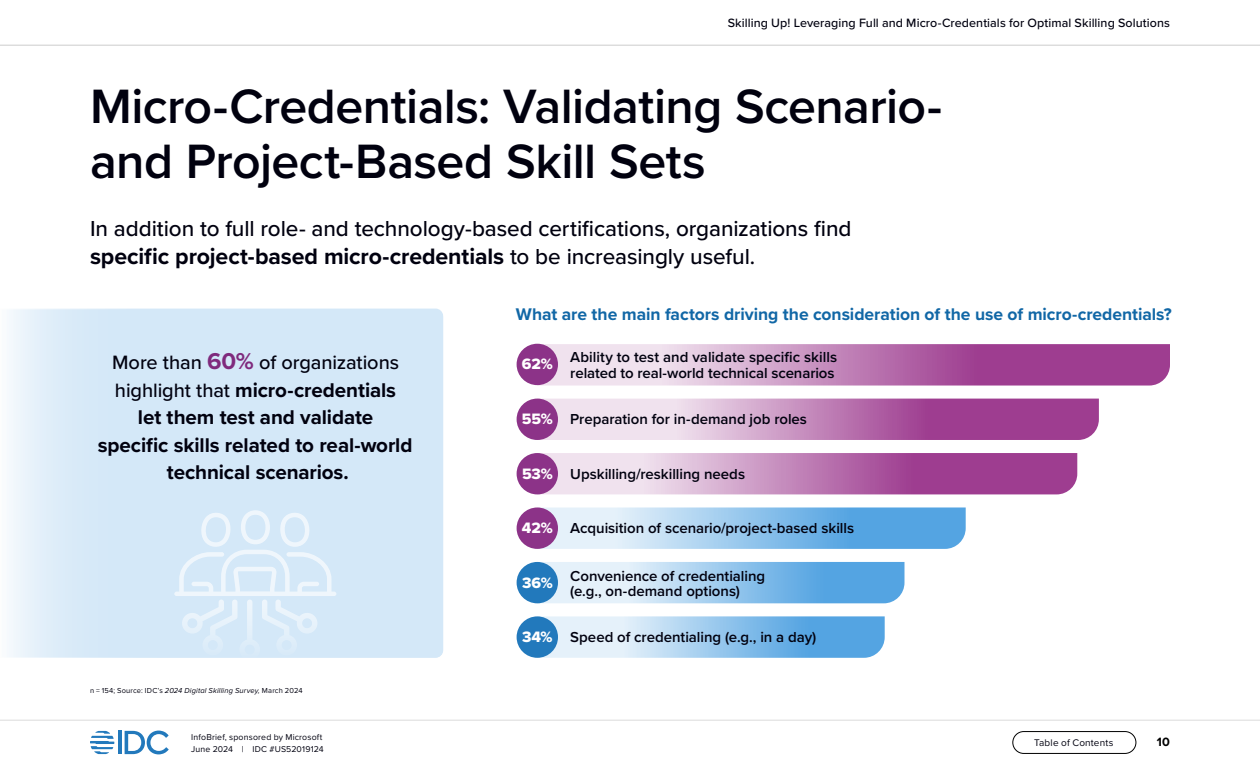
<style>
.page{position:relative;width:1260px;height:765px;background:#fff}
.page>*{position:absolute;margin:0;border:0;box-sizing:border-box;transform-origin:0 0}
.t1{font:600 50px/55px "Proxima Nova";letter-spacing:-.01em;color:#01010f}
.t2{font:700 23.12px "Proxima Nova";letter-spacing:-.005em;color:#01010f}
.t3{font:500 22.5px "Proxima Nova";letter-spacing:-.005em;color:#01010f}
.t4{font:700 20.62px/27.5px "Proxima Nova";letter-spacing:-.005em;color:#01010f;text-align:center}
.t5{font:500 20px "Proxima Nova";letter-spacing:-.005em;color:#01010f}
.t6{font:700 17.5px "Proxima Nova";letter-spacing:-.005em;color:#1167a6}
.t7{font:15.62px "Proxima Nova Extrabld";letter-spacing:-.005em;color:#fff}
.t8{font:600 15px/15.6px "Proxima Nova";letter-spacing:-.005em;color:#01010f}
.t9{font:500 12.5px "Proxima Nova";letter-spacing:.005em;color:#01010f}
.t10{font:700 12.5px "Proxima Nova";color:#000}
.t11{font:10px "Proxima Nova";letter-spacing:.015em;color:#01010f}
.t12{font:8.75px/12.5px "Proxima Nova";letter-spacing:.02em;color:#01010f}
.t13{font:7.5px "Proxima Nova";letter-spacing:.025em;color:#01010f}
.s1{font-weight:500;font-size:22.5px}
.s2{font-weight:700;font-size:23.75px;color:#7f2a7d}
.s3{font-weight:500;font-size:20px}
.s4{font-style:italic}
</style>
<div class="page">
<hr style="left:0;top:720px;width:1260px;height:1px;background:#dbdbdb">
<hr style="left:118px;top:731px;width:4px;height:23px;background:#2279bc">
<svg style="left:125px;top:731px;width:44px;height:23px"></svg>
<svg style="left:90px;top:731px;width:24px;height:23px"></svg>
<div style="left:1013px;top:731px;width:123px;height:23px;border:1px solid #000;border-radius:11px"></div>
<hr style="left:0;top:45px;width:1260px;height:1px;background:#ccc">
<svg style="left:9px;top:310px;width:434px;height:348px;background:#d7eaf8"></svg>
<svg style="left:542px;top:562px;width:362px;height:41px;background:#9bc9ed"></svg>
<svg style="left:542px;top:616px;width:343px;height:42px;background:#9ccaed"></svg>
<svg style="left:542px;top:507px;width:424px;height:42px;background:#95c6ec"></svg>
<svg style="left:542px;top:453px;width:535px;height:41px;background:#c184b8"></svg>
<svg style="left:542px;top:399px;width:557px;height:41px;background:#c388bb"></svg>
<svg style="left:537px;top:344px;width:633px;height:42px;background:#c286b9"></svg>
<div style="left:517px;top:562px;width:41px;height:41px;background:#2279bc;border-radius:50%"></div>
<div style="left:517px;top:616px;width:41px;height:42px;background:#2279bc;border-radius:50%"></div>
<div style="left:517px;top:344px;width:41px;height:41px;background:#8c3388;border-radius:50%"></div>
<div style="left:517px;top:399px;width:41px;height:41px;background:#8c3388;border-radius:50%"></div>
<div style="left:517px;top:453px;width:41px;height:41px;background:#8c3388;border-radius:50%"></div>
<div style="left:517px;top:507px;width:41px;height:42px;background:#8c3388;border-radius:50%"></div>
<svg style="left:174px;top:510px;width:162px;height:148px;background:#d9eaf8"></svg>
<p class="t9" style="left:728px;top:15px;width:444px">Skilling Up! Leveraging Full and Micro-Credentials for Optimal Skilling Solutions</p>
<h1 class="t1" style="left:90px;top:80px;width:854px">Micro-Credentials: Validating Scenario&shy;and Project-Based Skill Sets</h1>
<h3 class="t3" style="left:90px;top:215px;width:763px">In addition to full role- and technology-based certifications, organizations find</h3>
<h2 class="t2" style="left:90px;top:239px;width:667px">specific project-based micro-credentials <span class="s1">to be increasingly useful.</span></h2>
<h3 class="t5" style="left:112px;top:351px;width:289px">More than <span class="s2">60%</span> of organizations</h3>
<h3 class="t4" style="left:98px;top:376px;width:316px"><span class="s3">highlight that</span> micro-credentials<br>let them test and validate<br>specific skills related to real-world technical scenarios.</h3>
<p class="t13" style="left:90px;top:686px;width:214px">n = 154; Source: IDC’s <span class="s4">2024 Digital Skilling Survey,</span> March 2024</p>
<p class="t6" style="left:516px;top:302px;width:657px">What are the main factors driving the consideration of the use of micro-credentials?</p>
<p class="t7" style="left:522px;top:352px;width:32px">62%</p>
<p class="t7" style="left:522px;top:407px;width:32px">55%</p>
<p class="t7" style="left:522px;top:462px;width:32px">53%</p>
<p class="t7" style="left:522px;top:516px;width:32px">42%</p>
<p class="t7" style="left:522px;top:571px;width:32px">36%</p>
<p class="t7" style="left:522px;top:625px;width:32px">34%</p>
<p class="t8" style="left:570px;top:350px;width:268px">Ability to test and validate specific skills related to real-world technical scenarios</p>
<p class="t8" style="left:570px;top:412px;width:238px">Preparation for in-demand job roles</p>
<p class="t8" style="left:570px;top:466px;width:176px">Upskilling/reskilling needs</p>
<p class="t8" style="left:570px;top:521px;width:285px">Acquisition of scenario/project-based skills</p>
<p class="t8" style="left:570px;top:568px;width:196px;line-height:15px">Convenience of credentialing (e.g., on-demand options)</p>
<p class="t8" style="left:570px;top:630px;width:248px">Speed of credentialing (e.g., in a day)</p>
<p class="t12" style="left:191px;top:731px;width:134px">InfoBrief, sponsored by Microsoft<br>June 2024 | IDC #US52019124</p>
<p class="t11" style="left:1034px;top:737px;width:81px">Table of Contents</p>
<p class="t10" style="left:1157px;top:733px;width:15px">10</p>
</div>
